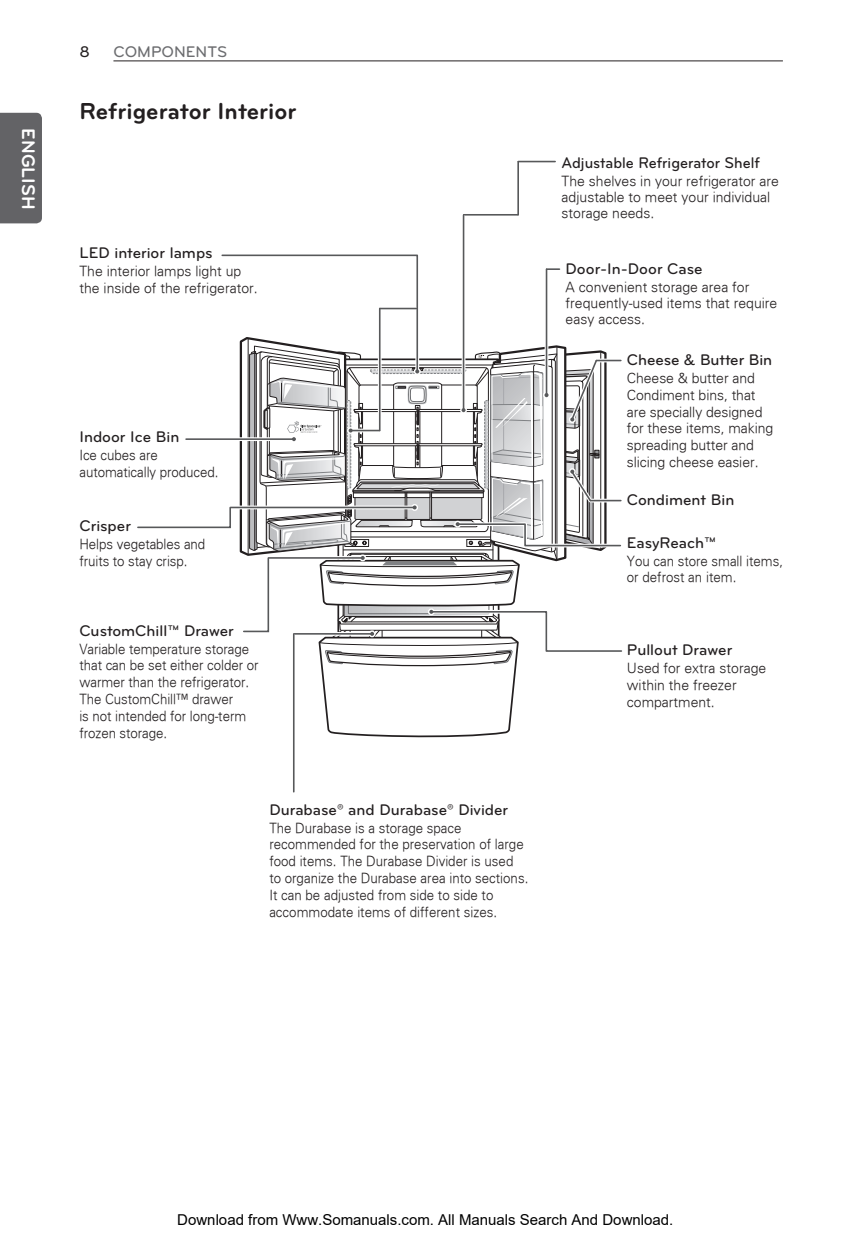
<style>
.page{position:relative;width:851px;height:1248px;background:#fff}
.page>*{position:absolute;margin:0;border:0;box-sizing:border-box;transform-origin:0 0}
.t1{font:700 24px "Bryant LG";color:#231f20}
.t2{font:700 19px "Bryant LG";color:#fff}
.t3{font:500 16px "Bryant LG";color:#231f20}
.t4{font:500 16px "Bryant LG";color:#231f20;scale:.95 1}
.t5{font:500 16px "Bryant LG";color:#6c6d70}
.t6{font:15px "Arial";color:#000}
.t7{font:300 14px/16.8px "Univers";color:#231f20;scale:.95 1}
.t8{font:300 14px/16.8px "Univers";color:#231f20}
</style>
<div class="page">
<hr style="left:113px;top:61px;width:669px;height:1px;background:#231f20">
<div style="left:0;top:113px;width:42px;height:110px;background:#636366"></div>
<svg style="left:465px;top:215px;width:53px;height:1px"></svg>
<hr style="left:463px;top:214px;width:55px;height:1px;background:#57585a">
<svg style="left:464px;top:217px;width:1px;height:37px"></svg>
<hr style="left:462px;top:215px;width:2px;height:194px;background:#57585a">
<hr style="left:517px;top:162px;width:2px;height:53px;background:#57585a">
<hr style="left:518px;top:161px;width:37px;height:1px;background:#57585a">
<hr style="left:293px;top:634px;width:1px;height:157px;background:#57585a">
<svg style="left:137px;top:254px;width:485px;height:485px"></svg>
<h2 class="t2" style="left:40px;top:128px;width:82px;rotate:90deg">ENGLISH</h2>
<p class="t3" style="left:79px;top:42px;width:12px">8</p>
<p class="t5" style="left:113px;top:42px;width:115px">COMPONENTS</p>
<h1 class="t1" style="left:80px;top:96px;width:218px">Refrigerator Interior</h1>
<p class="t3" style="left:79px;top:243px;width:135px">LED interior lamps</p>
<p class="t8" style="left:79px;top:262px;width:180px">The interior lamps light up the inside of the refrigerator.</p>
<p class="t3" style="left:79px;top:427px;width:102px">Indoor Ice Bin</p>
<p class="t7" style="left:79px;top:446px;width:148px">Ice cubes are automatically produced.</p>
<p class="t3" style="left:79px;top:515px;width:53px">Crisper</p>
<p class="t7" style="left:79px;top:535px;width:134px">Helps vegetables and fruits to stay crisp.</p>
<p class="t3" style="left:79px;top:620px;width:156px">CustomChill™ Drawer</p>
<p class="t7" style="left:79px;top:639px;width:190px">Variable temperature storage that can be set either colder or warmer than the refrigerator.<br>The CustomChill™ drawer<br>is not intended for long-term frozen storage.</p>
<p class="t3" style="left:269px;top:799px;width:240px">Durabase® and Durabase® Divider</p>
<p class="t7" style="left:269px;top:818px;width:274px">The Durabase is a storage space recommended for the preservation of large food items. The Durabase Divider is used to organize the Durabase area into sections.<br>It can be adjusted from side to side to accommodate items of different sizes.</p>
<p class="t4" style="left:561px;top:153px;width:210px">Adjustable Refrigerator Shelf</p>
<p class="t8" style="left:561px;top:173px;width:219px;line-height:16px">The shelves in your refrigerator are adjustable to meet your individual storage needs.</p>
<p class="t3" style="left:565px;top:259px;width:138px">Door-In-Door Case</p>
<p class="t8" style="left:565px;top:279px;width:213px;line-height:16px">A convenient storage area for frequently-used items that require easy access.</p>
<p class="t3" style="left:626px;top:350px;width:147px">Cheese &amp; Butter Bin</p>
<p class="t8" style="left:626px;top:369px;width:148px">Cheese &amp; butter and<br>Condiment bins, that are specially designed for these items, making spreading butter and slicing cheese easier.</p>
<p class="t3" style="left:626px;top:490px;width:109px">Condiment Bin</p>
<p class="t3" style="left:626px;top:532px;width:91px">EasyReach™</p>
<p class="t7" style="left:626px;top:552px;width:166px">You can store small items, or defrost an item.</p>
<p class="t3" style="left:626px;top:640px;width:107px">Pullout Drawer</p>
<p class="t8" style="left:626px;top:659px;width:141px">Used for extra storage within the freezer compartment.</p>
<p class="t6" style="left:177px;top:1211px;width:497px">Download from Www.Somanuals.com. All Manuals Search And Download.</p>
</div>
